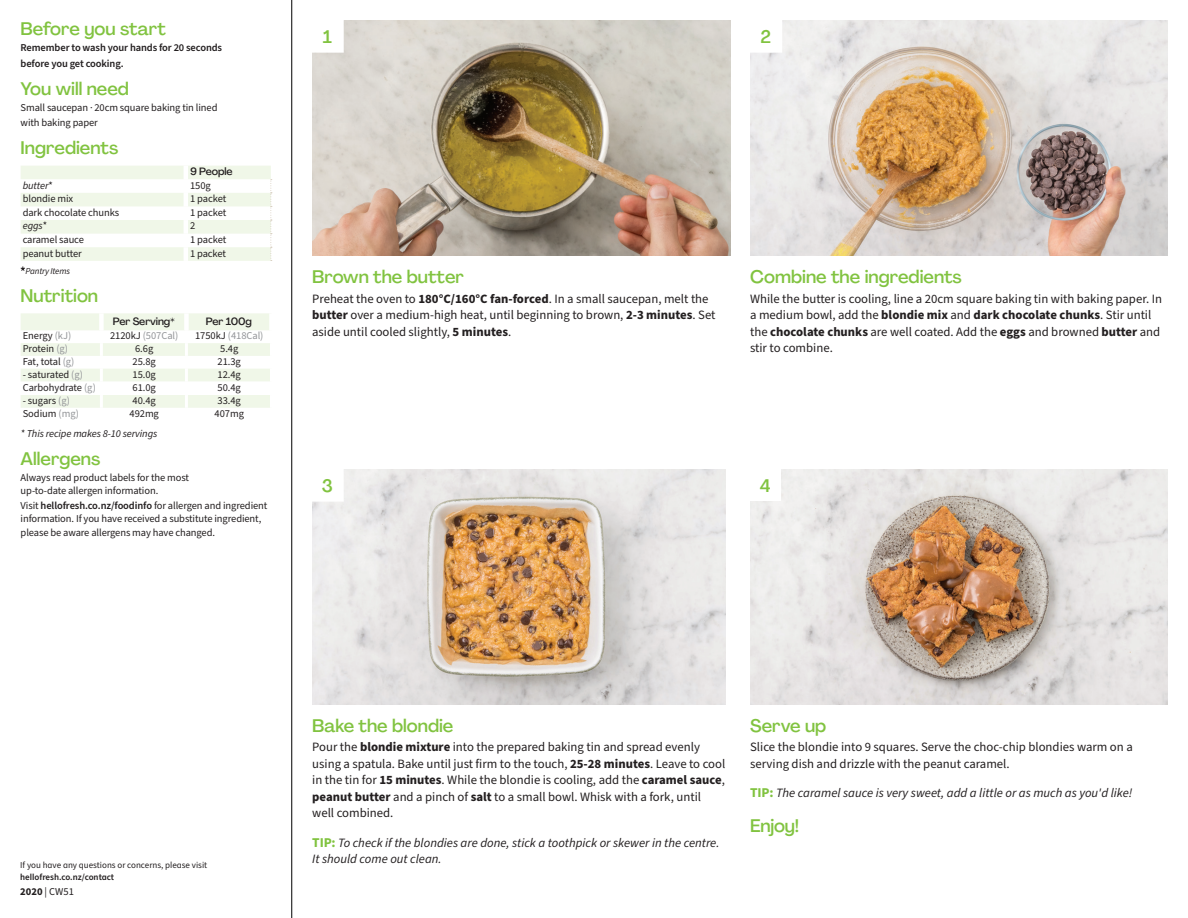
<style>
.page{position:relative;width:1188px;height:918px;background:#fff}
.page>*{position:absolute;margin:0;border:0;box-sizing:border-box;transform-origin:0 0}
._24_Before_Start_Tit{font:500 18px "Agrandir";color:#81c340}
._24_Before_start_Tit{font:500 18px "Agrandir";color:#81c340}
._16_Enjoy{font:500 18px "Agrandir";letter-spacing:-.01em;color:#81c340}
._15_Titel_Steps{font:500 18px "Agrandir";color:#81c340}
.Steps_Text_AU{font:12.75px/16.5px "Source Sans Pro";color:#231f20}
.Step_6_Text_AU{font:12.75px/16.5px "Source Sans Pro";color:#231f20}
.Steps_Text_AU-2{font:italic 12.75px/16.5px "Source Sans Pro";color:#231f20}
._06_Before_Start{font:10.5px/13.6px "Source Sans Pro";letter-spacing:-.01em;color:#231f20}
._10_Ingredients_UK{font:10.5px "Source Sans Pro";letter-spacing:-.005em;color:#231f20}
._10_Ingredients_AU{font:10.5px "Source Sans Pro";letter-spacing:-.01em;color:#231f20}
._06_Before_Start-2{font:600 10.5px/15.3px "Source Sans Pro";letter-spacing:-.01em;color:#231f20}
._10_Ingredients_UK-2{font:10.5px "Source Sans Pro";letter-spacing:-.005em;color:#939598}
._06_Before_Start-3{font:italic 10.5px "Source Sans Pro";letter-spacing:-.01em;color:#231f20}
._15_HeaderTable_Nutr{font:500 10.5px "Agrandir";letter-spacing:-.01em;color:#231f20}
._10_Ingredients_AU-2{font:italic 10.5px "Source Sans Pro";letter-spacing:-.01em;color:#231f20}
._23_Small_text_Socia{font:10.5px "Source Sans Pro";color:#231f20}
._23_Small_text_Socia-2{font:9px "Source Sans Pro";color:#231f20}
._23_Small_text_Socia-3{font:600 9px "Source Sans Pro";color:#231f20}
.t1{font:italic 9px "Source Sans Pro";letter-spacing:-.02em;color:#231f20}
.s1{font-style:normal}
.s2{color:#939598}
.s3{color:#231f20}
.s4{font-weight:600}
.s5{font-weight:700}
.s6{font-weight:700;font-style:normal;font-size:13.5px;color:#81c340}
</style>
<div class="page">
<hr style="left:291px;top:0;width:1px;height:918px;background:#000">
<svg style="left:21px;top:166px;width:251px;height:105px"></svg>
<svg style="left:21px;top:313px;width:249px;height:95px"></svg>
<div style="left:269px;top:313px;width:5px;height:17px;background:#fff"></div>
<img style="left:312px;top:20px;width:418px;height:236px">
<img style="left:750px;top:469px;width:418px;height:235px">
<img style="left:312px;top:469px;width:414px;height:235px">
<img style="left:751px;top:20px;width:417px;height:236px">
<div style="left:750px;top:20px;width:32px;height:32px;background:#fff"></div>
<div style="left:311px;top:20px;width:32px;height:32px;background:#fff"></div>
<div style="left:311px;top:469px;width:32px;height:32px;background:#fff"></div>
<div style="left:749px;top:469px;width:32px;height:32px;background:#fff"></div>
<p class="_24_Before_start_Tit" style="left:21px;top:18px;width:147px">Before you start</p>
<p class="_06_Before_Start-2" style="left:21px;top:41px;width:203px">Remember to wash your hands for 20 seconds before you get cooking.</p>
<p class="_24_Before_start_Tit" style="left:21px;top:77px;width:110px">You will need</p>
<p class="_06_Before_Start" style="left:21px;top:100px;width:198px;line-height:15.3px">Small saucepan · 20cm square baking tin lined with baking paper</p>
<p class="_24_Before_start_Tit" style="left:21px;top:137px;width:99px">Ingredients</p>
<p class="_15_HeaderTable_Nutr" style="left:190px;top:165px;width:44px">9 People</p>
<p class="_10_Ingredients_AU-2" style="left:23px;top:178px;width:32px">butter<span class="s1">*</span></p>
<p class="_10_Ingredients_UK" style="left:190px;top:178px;width:22px">150g</p>
<p class="_10_Ingredients_AU" style="left:23px;top:192px;width:52px">blondie mix</p>
<p class="_10_Ingredients_UK" style="left:190px;top:192px;width:38px">1 packet</p>
<p class="_10_Ingredients_AU" style="left:23px;top:205px;width:98px">dark chocolate chunks</p>
<p class="_10_Ingredients_UK" style="left:190px;top:205px;width:38px">1 packet</p>
<p class="_10_Ingredients_AU-2" style="left:23px;top:219px;width:26px">eggs<span class="s1">*</span></p>
<p class="_10_Ingredients_UK" style="left:190px;top:219px;width:7px">2</p>
<p class="_10_Ingredients_AU" style="left:23px;top:233px;width:63px">caramel sauce</p>
<p class="_10_Ingredients_UK" style="left:190px;top:233px;width:38px">1 packet</p>
<p class="_10_Ingredients_AU" style="left:23px;top:246px;width:61px">peanut butter</p>
<p class="_10_Ingredients_AU" style="left:190px;top:246px;width:37px">1 packet</p>
<p class="t1" style="left:26px;top:265px;width:46px">Pantry Items</p>
<p class="_24_Before_start_Tit" style="left:21px;top:285px;width:79px">Nutrition</p>
<p class="_15_HeaderTable_Nutr" style="left:113px;top:315px;width:64px">Per Serving*</p>
<p class="_15_HeaderTable_Nutr" style="left:206px;top:315px;width:48px">Per 100g</p>
<p class="_10_Ingredients_UK" style="left:23px;top:329px;width:50px">Energy <span class="s2">(kJ)</span></p>
<p class="_10_Ingredients_UK-2" style="left:110px;top:329px;width:70px"><span class="s3">2120kJ</span> (507Cal)</p>
<p class="_10_Ingredients_UK-2" style="left:195px;top:329px;width:70px"><span class="s3">1750kJ</span> (418Cal)</p>
<p class="_10_Ingredients_UK" style="left:23px;top:342px;width:47px">Protein <span class="s2">(g)</span></p>
<p class="_10_Ingredients_UK" style="left:135px;top:342px;width:20px">6.6g</p>
<p class="_10_Ingredients_UK" style="left:220px;top:342px;width:20px">5.4g</p>
<p class="_10_Ingredients_UK" style="left:23px;top:354px;width:53px">Fat, total <span class="s2">(g)</span></p>
<p class="_10_Ingredients_UK" style="left:133px;top:354px;width:25px">25.8g</p>
<p class="_10_Ingredients_UK" style="left:218px;top:354px;width:25px">21.3g</p>
<p class="_10_Ingredients_UK" style="left:23px;top:367px;width:62px">- saturated <span class="s2">(g)</span></p>
<p class="_10_Ingredients_UK" style="left:133px;top:367px;width:25px">15.0g</p>
<p class="_10_Ingredients_UK" style="left:218px;top:367px;width:25px">12.4g</p>
<p class="_10_Ingredients_UK" style="left:23px;top:380px;width:75px">Carbohydrate <span class="s2">(g)</span></p>
<p class="_10_Ingredients_UK" style="left:133px;top:380px;width:25px">61.0g</p>
<p class="_10_Ingredients_UK" style="left:218px;top:380px;width:25px">50.4g</p>
<p class="_10_Ingredients_UK" style="left:23px;top:393px;width:49px">- sugars <span class="s2">(g)</span></p>
<p class="_10_Ingredients_UK" style="left:133px;top:393px;width:25px">40.4g</p>
<p class="_10_Ingredients_UK" style="left:218px;top:393px;width:25px">33.4g</p>
<p class="_10_Ingredients_UK" style="left:23px;top:407px;width:58px">Sodium <span class="s2">(mg)</span></p>
<p class="_10_Ingredients_UK" style="left:130px;top:407px;width:31px">492mg</p>
<p class="_10_Ingredients_UK" style="left:215px;top:407px;width:31px">407mg</p>
<p class="_06_Before_Start-3" style="left:21px;top:426px;width:138px">* This recipe makes 8-10 servings</p>
<p class="_24_Before_start_Tit" style="left:21px;top:447px;width:81px">Allergens</p>
<p class="_06_Before_Start" style="left:21px;top:471px;width:248px">Always read product labels for the most<br>up-to-date allergen information.<br>Visit <span class="s4">hellofresh.co.nz/foodinfo</span> for allergen and ingredient information. If you have received a substitute ingredient, please be aware allergens may have changed.</p>
<p class="_15_Titel_Steps" style="left:323px;top:26px;width:11px">1</p>
<p class="_15_Titel_Steps" style="left:751px;top:26px;width:22px">22</p>
<p class="_24_Before_Start_Tit" style="left:312px;top:266px;width:153px">Brown the butter</p>
<p class="Steps_Text_AU" style="left:312px;top:291px;width:405px">Preheat the oven to <span class="s5">180°C/160°C fan-forced</span>. In a small saucepan, melt the <span class="s5">butter</span> over a medium-high heat, until beginning to brown, <span class="s5">2-3 minutes</span>. Set aside until cooled slightly, <span class="s5">5 minutes</span>.</p>
<p class="_24_Before_Start_Tit" style="left:750px;top:266px;width:213px">Combine the ingredients</p>
<p class="Step_6_Text_AU" style="left:750px;top:291px;width:414px">While the butter is cooling, line a 20cm square baking tin with baking paper. In a medium bowl, add the <span class="s5">blondie mix</span> and <span class="s5">dark chocolate chunks</span>. Stir until the <span class="s5">chocolate chunks</span> are well coated. Add the <span class="s5">eggs</span> and browned <span class="s5">butter</span> and stir to combine.</p>
<p class="_15_Titel_Steps" style="left:322px;top:474px;width:13px">3</p>
<p class="_15_Titel_Steps" style="left:760px;top:474px;width:12px">4</p>
<p class="_23_Small_text_Socia-2" style="left:20px;top:859px;width:189px">If you have any questions or concerns, please visit</p>
<p class="_23_Small_text_Socia-3" style="left:20px;top:871px;width:95px">hellofresh.co.nz/contact</p>
<p class="_23_Small_text_Socia" style="left:20px;top:884px;width:55px"><span class="s5">2020</span> | CW51</p>
<p class="_24_Before_Start_Tit" style="left:312px;top:715px;width:143px">Bake the blondie</p>
<p class="Steps_Text_AU" style="left:312px;top:739px;width:415px">Pour the <span class="s5">blondie mixture</span> into the prepared baking tin and spread evenly using a spatula. Bake until just firm to the touch, <span class="s5">25-28 minutes</span>. Leave to cool in the tin for <span class="s5">15 minutes</span>. While the blondie is cooling, add the <span class="s5">caramel sauce</span>, <span class="s5">peanut butter</span> and a pinch of <span class="s5">salt</span> to a small bowl. Whisk with a fork, until well combined.</p>
<p class="Steps_Text_AU-2" style="left:312px;top:835px;width:409px"><span class="s6">TIP:</span> To check if the blondies are done, stick a toothpick or skewer in the centre.<br>It should come out clean.</p>
<p class="_24_Before_Start_Tit" style="left:750px;top:715px;width:78px">Serve up</p>
<p class="Step_6_Text_AU" style="left:750px;top:739px;width:384px">Slice the blondie into 9 squares. Serve the choc-chip blondies warm on a serving dish and drizzle with the peanut caramel.</p>
<p class="Steps_Text_AU-2" style="left:750px;top:785px;width:384px"><span class="s6">TIP:</span> The caramel sauce is very sweet, add a little or as much as you'd like!</p>
<p class="_16_Enjoy" style="left:750px;top:814px;width:51px">Enjoy!</p>
</div>
